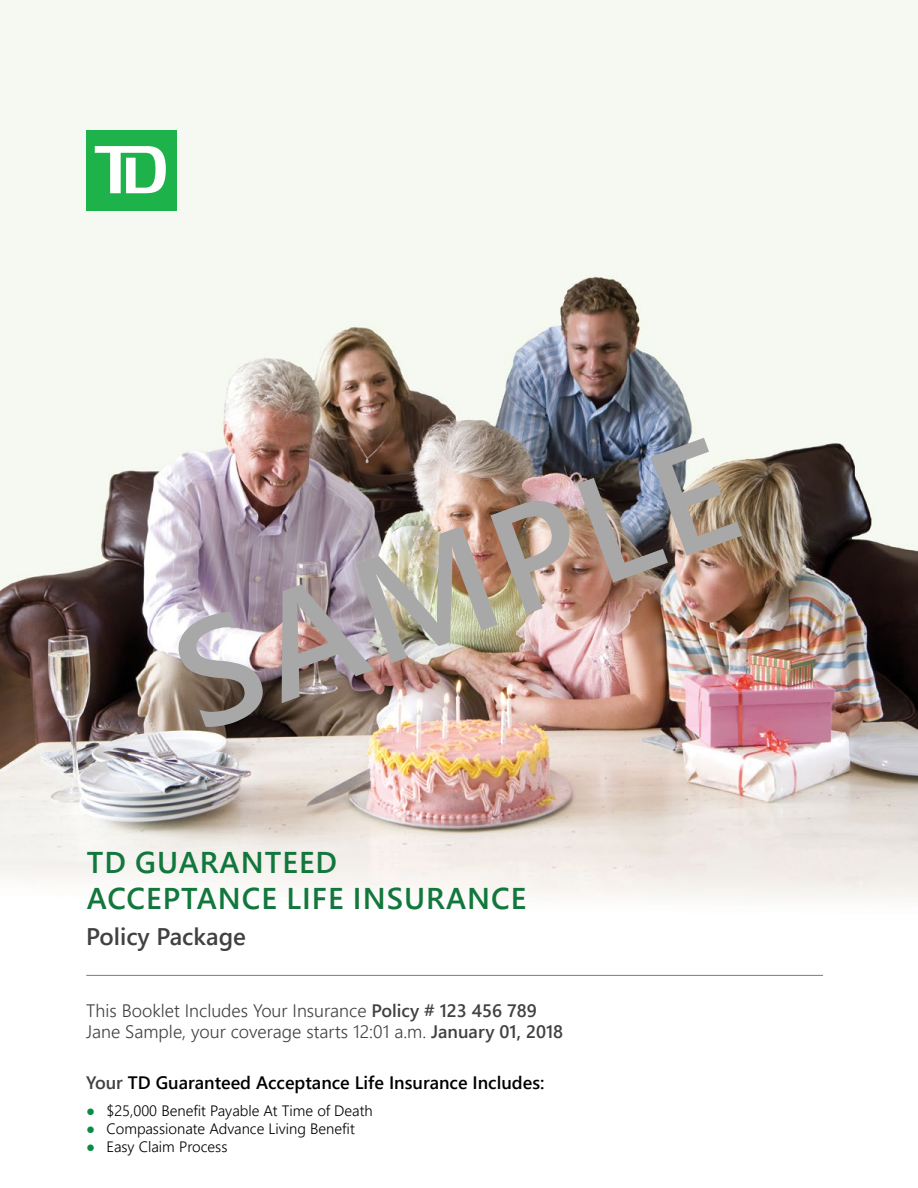
<style>
.page{position:relative;width:918px;height:1188px;background:#fff}
.page>*{position:absolute;margin:0;border:0;box-sizing:border-box;transform-origin:0 0}
.t1{font:150px "Webly Sleek UI Semibold";color:#a8a8a8}
.t2{font:30px/36px "Webly Sleek UI Semibold";letter-spacing:.035em;color:#12773d}
.t3{font:24px "Webly Sleek UI Semibold";color:#414042}
.t4{font:18px/21px "Webly Sleek UI Semilight";color:#414042}
.t5{font:18px "Webly Sleek UI Semibold";color:#000}
.t6{font:15px "Webly Sleek UI Semilight";color:#000}
.s1{font-family:"Webly Sleek UI Semibold"}
.s2{color:#414042}
.s3{color:#0a8b44}
</style>
<div class="page">
<img style="left:0;top:0;width:918px;height:902px">
<hr style="left:86px;top:975px;width:737px;height:1px;background:#7a7a7a">
<div style="left:86px;top:131px;width:91px;height:80px;background:#1eb24b"></div>
<svg style="left:95px;top:146px;width:71px;height:47px"></svg>
<h1 class="t1" style="left:142px;top:576px;width:585px;rotate:-20deg">SAMPLE</h1>
<h2 class="t2" style="left:87px;top:843px;width:441px">TD GUARANTEED<br>ACCEPTANCE LIFE INSURANCE</h2>
<h3 class="t3" style="left:86px;top:918px;width:161px">Policy Package</h3>
<p class="t4" style="left:86px;top:999px;width:478px">This Booklet Includes Your Insurance <span class="s1">Policy # 123 456 789<br></span>Jane Sample, your coverage starts 12:01 a.m. <span class="s1">January 01, 2018</span></p>
<p class="t5" style="left:86px;top:1069px;width:460px"><span class="s2">Your</span> TD Guaranteed Acceptance Life Insurance Includes:</p>
<p class="t6" style="left:86px;top:1099px;width:288px"><span class="s3">●</span> $25,000 Benefit Payable At Time of Death</p>
<p class="t6" style="left:86px;top:1117px;width:270px"><span class="s3">●</span> Compassionate Advance Living Benefit</p>
<p class="t6" style="left:86px;top:1135px;width:143px"><span class="s3">●</span> Easy Claim Process</p>
</div>
